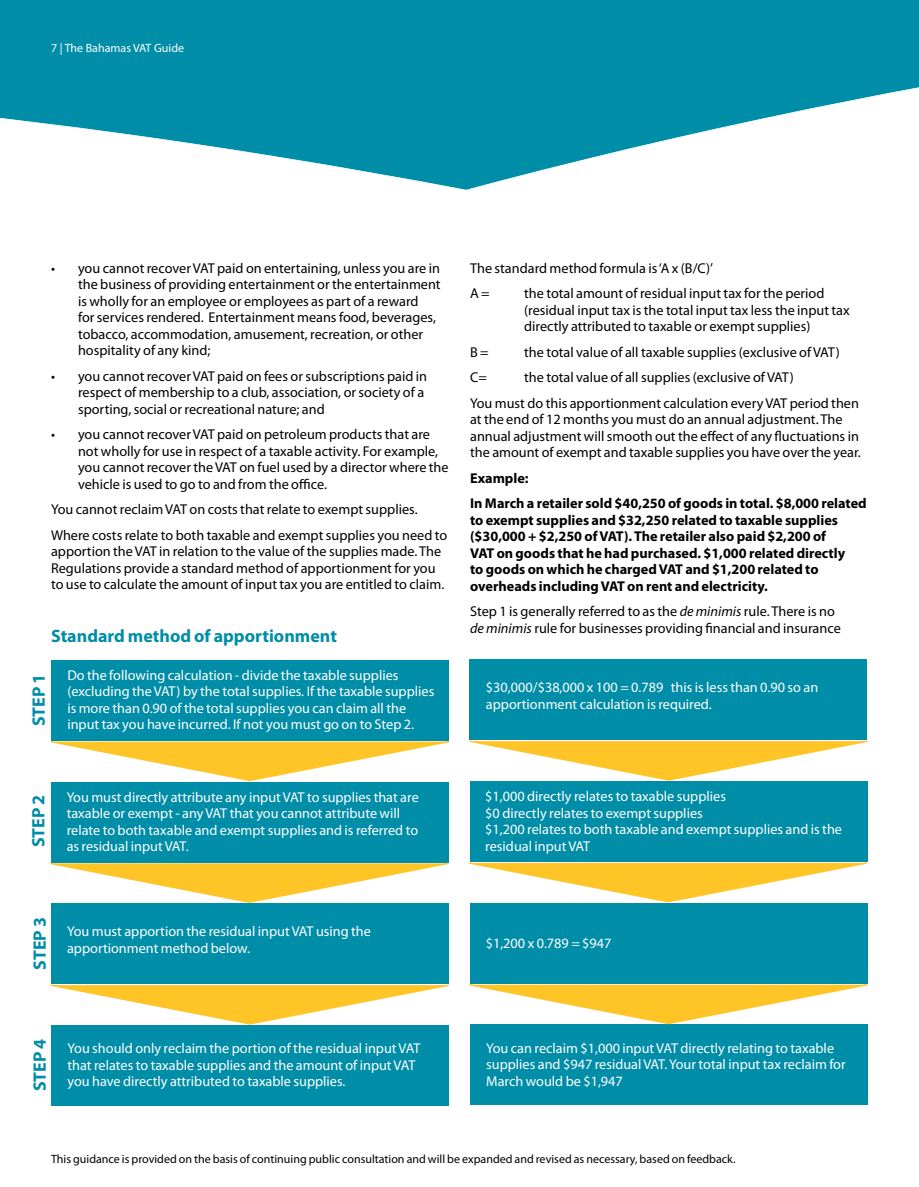
<style>
.page{position:relative;width:919px;height:1187px;background:#fff}
.page>*{position:absolute;margin:0;border:0;box-sizing:border-box;transform-origin:0 0}
.t1{font:700 18px "Myriad Pro";color:#008da8}
.t2{font:14.25px/16.5px "Myriad Pro";color:#000}
.t3{font:14.25px/16.5px "Myriad Pro";color:#fff}
.t4{font:700 14.25px/16.5px "Myriad Pro";color:#000}
.t5{font:12px "Myriad Pro";color:#000}
.t6{font:12px "Myriad Pro";color:#fff}
.s1{font-style:italic}
</style>
<div class="page">
<svg style="left:0;top:0;width:918px;height:190px;fill:#008da8"></svg>
<div style="left:51px;top:1024px;width:398px;height:81px;background:#008da8"></div>
<div style="left:51px;top:903px;width:398px;height:81px;background:#008da8"></div>
<div style="left:51px;top:781px;width:398px;height:81px;background:#008da8"></div>
<svg style="left:50px;top:984px;width:399px;height:41px"></svg>
<svg style="left:50px;top:862px;width:399px;height:41px"></svg>
<svg style="left:51px;top:739px;width:398px;height:42px"></svg>
<div style="left:51px;top:659px;width:397px;height:81px;background:#008da8"></div>
<div style="left:470px;top:1024px;width:397px;height:81px;background:#008da8"></div>
<div style="left:469px;top:902px;width:398px;height:81px;background:#008da8"></div>
<div style="left:469px;top:781px;width:398px;height:81px;background:#008da8"></div>
<svg style="left:469px;top:982px;width:399px;height:42px"></svg>
<svg style="left:468px;top:861px;width:400px;height:42px"></svg>
<svg style="left:469px;top:740px;width:399px;height:41px"></svg>
<div style="left:469px;top:659px;width:398px;height:81px;background:#008da8"></div>
<p class="t6" style="left:51px;top:40px;width:134px">7 | The Bahamas VAT Guide</p>
<p class="t2" style="left:78px;top:259px;width:364px;text-indent:-27px">• you cannot recover VAT paid on entertaining, unless you are in the business of providing entertainment or the entertainment is wholly for an employee or employees as part of a reward<br>for services rendered. Entertainment means food, beverages, tobacco, accommodation, amusement, recreation, or other hospitality of any kind;</p>
<p class="t2" style="left:78px;top:367px;width:350px;text-indent:-27px">• you cannot recover VAT paid on fees or subscriptions paid in respect of membership to a club, association, or society of a sporting, social or recreational nature; and</p>
<p class="t2" style="left:78px;top:426px;width:372px;text-indent:-27px">• you cannot recover VAT paid on petroleum products that are not wholly for use in respect of a taxable activity. For example, you cannot recover the VAT on fuel used by a director where the vehicle is used to go to and from the office.</p>
<p class="t2" style="left:51px;top:496px;width:397px;line-height:25.5px">You cannot reclaim VAT on costs that relate to exempt supplies.<br>Where costs relate to both taxable and exempt supplies you need to</p>
<p class="t2" style="left:51px;top:543px;width:394px">apportion the VAT in relation to the value of the supplies made. The<br>Regulations provide a standard method of apportionment for you to use to calculate the amount of input tax you are entitled to claim.</p>
<p class="t1" style="left:51px;top:624px;width:287px">Standard method of apportionment</p>
<p class="t1" style="left:27px;top:726px;width:54px;rotate:-90deg">STEP 1</p>
<p class="t3" style="left:67px;top:666px;width:368px">Do the following calculation - divide the taxable supplies (excluding the VAT) by the total supplies. If the taxable supplies is more than 0.90 of the total supplies you can claim all the input tax you have incurred. If not you must go on to Step 2.</p>
<p class="t2" style="left:470px;top:255px;width:244px;line-height:25.5px">The standard method formula is ‘A x (B/C)’<br>A =</p>
<p class="t2" style="left:524px;top:285px;width:327px">the total amount of residual input tax for the period (residual input tax is the total input tax less the input tax directly attributed to taxable or exempt supplies)</p>
<p class="t2" style="left:470px;top:343px;width:20px">B =</p>
<p class="t2" style="left:524px;top:343px;width:317px">the total value of all taxable supplies (exclusive of VAT)</p>
<p class="t2" style="left:470px;top:369px;width:18px">C=</p>
<p class="t2" style="left:470px;top:364px;width:390px;line-height:25.5px;text-indent:54px">the total value of all supplies (exclusive of VAT)<br>You must do this apportionment calculation every VAT period then</p>
<p class="t2" style="left:470px;top:411px;width:392px">at the end of 12 months you must do an annual adjustment. The annual adjustment will smooth out the effect of any fluctuations in the amount of exempt and taxable supplies you have over the year.</p>
<p class="t4" style="left:470px;top:465px;width:398px;line-height:25.5px">Example:<br>In March a retailer sold $40,250 of goods in total. $8,000 related</p>
<p class="t4" style="left:470px;top:511px;width:376px">to exempt supplies and $32,250 related to taxable supplies ($30,000 + $2,250 of VAT). The retailer also paid $2,200 of VAT on goods that he had purchased. $1,000 related directly to goods on which he charged VAT and $1,200 related to overheads including VAT on rent and electricity.</p>
<p class="t2" style="left:470px;top:603px;width:372px">Step 1 is generally referred to as the <span class="s1">de minimis</span> rule. There is no <span class="s1">de minimis</span> rule for businesses providing financial and insurance</p>
<p class="t3" style="left:486px;top:678px;width:334px">$30,000/$38,000 x 100 = 0.789 this is less than 0.90 so an apportionment calculation is required.</p>
<p class="t1" style="left:27px;top:847px;width:54px;rotate:-90deg">STEP 2</p>
<p class="t3" style="left:67px;top:788px;width:353px">You must directly attribute any input VAT to supplies that are taxable or exempt - any VAT that you cannot attribute will relate to both taxable and exempt supplies and is referred to as residual input VAT.</p>
<p class="t3" style="left:485px;top:788px;width:358px">$1,000 directly relates to taxable supplies<br>$0 directly relates to exempt supplies<br>$1,200 relates to both taxable and exempt supplies and is the residual input VAT</p>
<p class="t1" style="left:28px;top:969px;width:54px;rotate:-90deg">STEP 3</p>
<p class="t3" style="left:67px;top:922px;width:305px">You must apportion the residual input VAT using the apportionment method below.</p>
<p class="t3" style="left:485px;top:935px;width:127px">$1,200 x 0.789 = $947</p>
<p class="t1" style="left:28px;top:1091px;width:54px;rotate:-90deg">STEP 4</p>
<p class="t3" style="left:68px;top:1039px;width:354px">You should only reclaim the portion of the residual input VAT that relates to taxable supplies and the amount of input VAT you have directly attributed to taxable supplies.</p>
<p class="t3" style="left:486px;top:1039px;width:361px">You can reclaim $1,000 input VAT directly relating to taxable supplies and $947 residual VAT. Your total input tax reclaim for<br>March would be $1,947</p>
<p class="t5" style="left:51px;top:1151px;width:686px">This guidance is provided on the basis of continuing public consultation and will be expanded and revised as necessary, based on feedback.</p>
</div>
